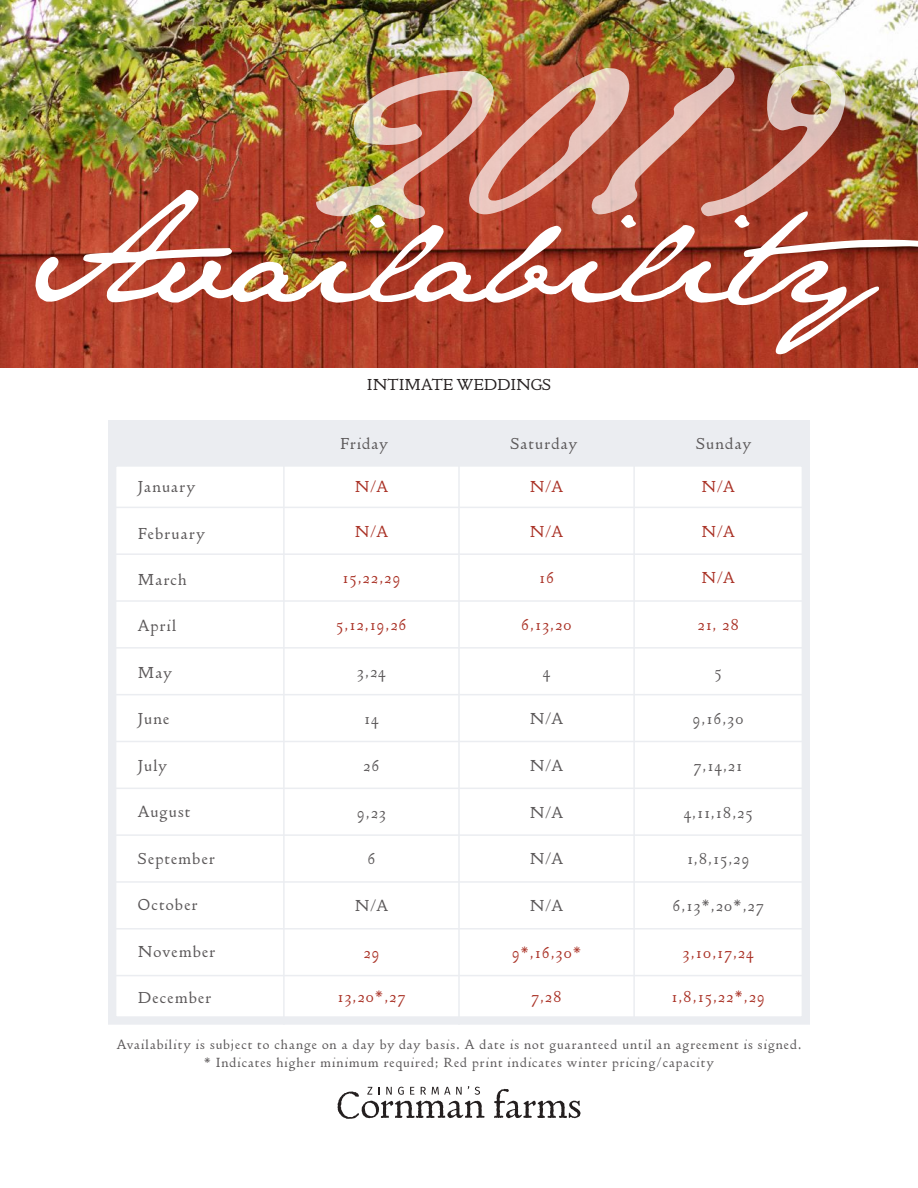
<style>
.page{position:relative;width:918px;height:1188px;background:#fff}
.page>*{position:absolute;margin:0;border:0;box-sizing:border-box;transform-origin:0 0}
.t1{font:130.5px "Jane Austen";color:#fff}
.t2{font:18px "Doves Type";letter-spacing:.075em;color:#5a5758}
.t3{font:18px "Doves Type";letter-spacing:.075em;color:#a93024}
.t4{font:18px "Doves Type";color:#241f1f}
.t5{font:15px/18px "Doves Type";letter-spacing:.075em;color:#5a5758;text-align:center}
</style>
<div class="page">
<img style="left:0;top:0;width:918px;height:367px">
<svg style="left:338px;top:1086px;width:147px;height:33px"></svg>
<svg style="left:494px;top:1089px;width:86px;height:29px"></svg>
<div style="left:108px;top:458px;width:702px;height:567px;border:8px solid #ebedf1"></div>
<hr style="left:108px;top:507px;width:702px;height:1px;background:#ebedf1">
<hr style="left:108px;top:460px;width:702px;height:2px;background:#ebedf1">
<hr style="left:108px;top:553px;width:702px;height:2px;background:#ebedf1">
<hr style="left:108px;top:647px;width:702px;height:2px;background:#ebedf1">
<hr style="left:108px;top:694px;width:702px;height:1px;background:#ebedf1">
<hr style="left:108px;top:741px;width:702px;height:1px;background:#ebedf1">
<hr style="left:108px;top:788px;width:702px;height:1px;background:#ebedf1">
<hr style="left:108px;top:834px;width:702px;height:2px;background:#ebedf1">
<hr style="left:108px;top:881px;width:702px;height:2px;background:#ebedf1">
<hr style="left:108px;top:928px;width:702px;height:2px;background:#ebedf1">
<hr style="left:108px;top:975px;width:702px;height:1px;background:#ebedf1">
<hr style="left:108px;top:600px;width:702px;height:2px;background:#ebedf1">
<hr style="left:283px;top:460px;width:2px;height:565px;background:#ebedf1">
<hr style="left:458px;top:460px;width:2px;height:565px;background:#ebedf1">
<hr style="left:633px;top:458px;width:2px;height:565px;background:#ebedf1">
<div style="left:108px;top:420px;width:702px;height:40px;background:#ebedf1"></div>
<img style="left:316px;top:68px;width:419px;height:151px">
<img style="left:701px;top:65px;width:145px;height:151px">
<h1 class="t1" style="left:22px;top:181px;width:913px">Availability</h1>
<p class="t2" style="left:138px;top:477px;width:59px">January</p>
<p class="t2" style="left:138px;top:524px;width:69px">February</p>
<p class="t2" style="left:138px;top:570px;width:50px">March</p>
<p class="t2" style="left:138px;top:617px;width:40px">April</p>
<p class="t2" style="left:138px;top:663px;width:36px">May</p>
<p class="t2" style="left:138px;top:710px;width:33px">June</p>
<p class="t2" style="left:138px;top:756px;width:31px">July</p>
<p class="t2" style="left:138px;top:802px;width:54px">August</p>
<p class="t2" style="left:138px;top:849px;width:78px">September</p>
<p class="t2" style="left:138px;top:895px;width:61px">October</p>
<p class="t2" style="left:138px;top:942px;width:79px">November</p>
<p class="t2" style="left:138px;top:988px;width:75px">December</p>
<p class="t4" style="left:367px;top:375px;width:186px">INTIMATE WEDDINGS</p>
<p class="t2" style="left:340px;top:434px;width:49px">Friday</p>
<p class="t2" style="left:510px;top:434px;width:68px">Saturday</p>
<p class="t2" style="left:696px;top:434px;width:57px">Sunday</p>
<p class="t3" style="left:355px;top:478px;width:35px">N/A</p>
<p class="t3" style="left:355px;top:522px;width:35px">N/A</p>
<p class="t3" style="left:343px;top:569px;width:59px">15,22,29</p>
<p class="t3" style="left:337px;top:615px;width:71px">5,12,19,26</p>
<p class="t2" style="left:357px;top:662px;width:30px">3,24</p>
<p class="t2" style="left:364px;top:709px;width:15px">14</p>
<p class="t2" style="left:364px;top:756px;width:17px">26</p>
<p class="t2" style="left:357px;top:803px;width:30px">9,23</p>
<p class="t2" style="left:368px;top:850px;width:9px">6</p>
<p class="t2" style="left:355px;top:896px;width:35px">N/A</p>
<p class="t3" style="left:364px;top:943px;width:17px">29</p>
<p class="t3" style="left:338px;top:987px;width:69px">13,20*,27</p>
<p class="t3" style="left:530px;top:478px;width:35px">N/A</p>
<p class="t3" style="left:530px;top:522px;width:35px">N/A</p>
<p class="t3" style="left:539px;top:569px;width:16px">16</p>
<p class="t3" style="left:521px;top:615px;width:52px">6,13,20</p>
<p class="t2" style="left:543px;top:662px;width:8px">4</p>
<p class="t2" style="left:530px;top:709px;width:35px">N/A</p>
<p class="t2" style="left:530px;top:756px;width:35px">N/A</p>
<p class="t2" style="left:530px;top:803px;width:35px">N/A</p>
<p class="t2" style="left:530px;top:850px;width:35px">N/A</p>
<p class="t2" style="left:530px;top:896px;width:35px">N/A</p>
<p class="t3" style="left:512px;top:943px;width:70px">9*,16,30*</p>
<p class="t3" style="left:532px;top:987px;width:31px">7,28</p>
<p class="t3" style="left:701px;top:478px;width:35px">N/A</p>
<p class="t3" style="left:701px;top:522px;width:35px">N/A</p>
<p class="t3" style="left:701px;top:569px;width:35px">N/A</p>
<p class="t3" style="left:698px;top:615px;width:42px">21, 28</p>
<p class="t2" style="left:715px;top:662px;width:8px">5</p>
<p class="t2" style="left:693px;top:709px;width:52px">9,16,30</p>
<p class="t2" style="left:694px;top:756px;width:49px">7,14,21</p>
<p class="t2" style="left:684px;top:803px;width:70px">4,11,18,25</p>
<p class="t2" style="left:687px;top:850px;width:63px">1,8,15,29</p>
<p class="t2" style="left:673px;top:896px;width:92px">6,13*,20*,27</p>
<p class="t3" style="left:683px;top:943px;width:72px">3,10,17,24</p>
<p class="t3" style="left:672px;top:987px;width:94px">1,8,15,22*,29</p>
<p class="t5" style="left:117px;top:1036px;width:686px">Availability is subject to change on a day by day basis. A date is not guaranteed until an agreement is signed. * Indicates higher minimum required; Red print indicates winter pricing/capacity</p>
</div>
